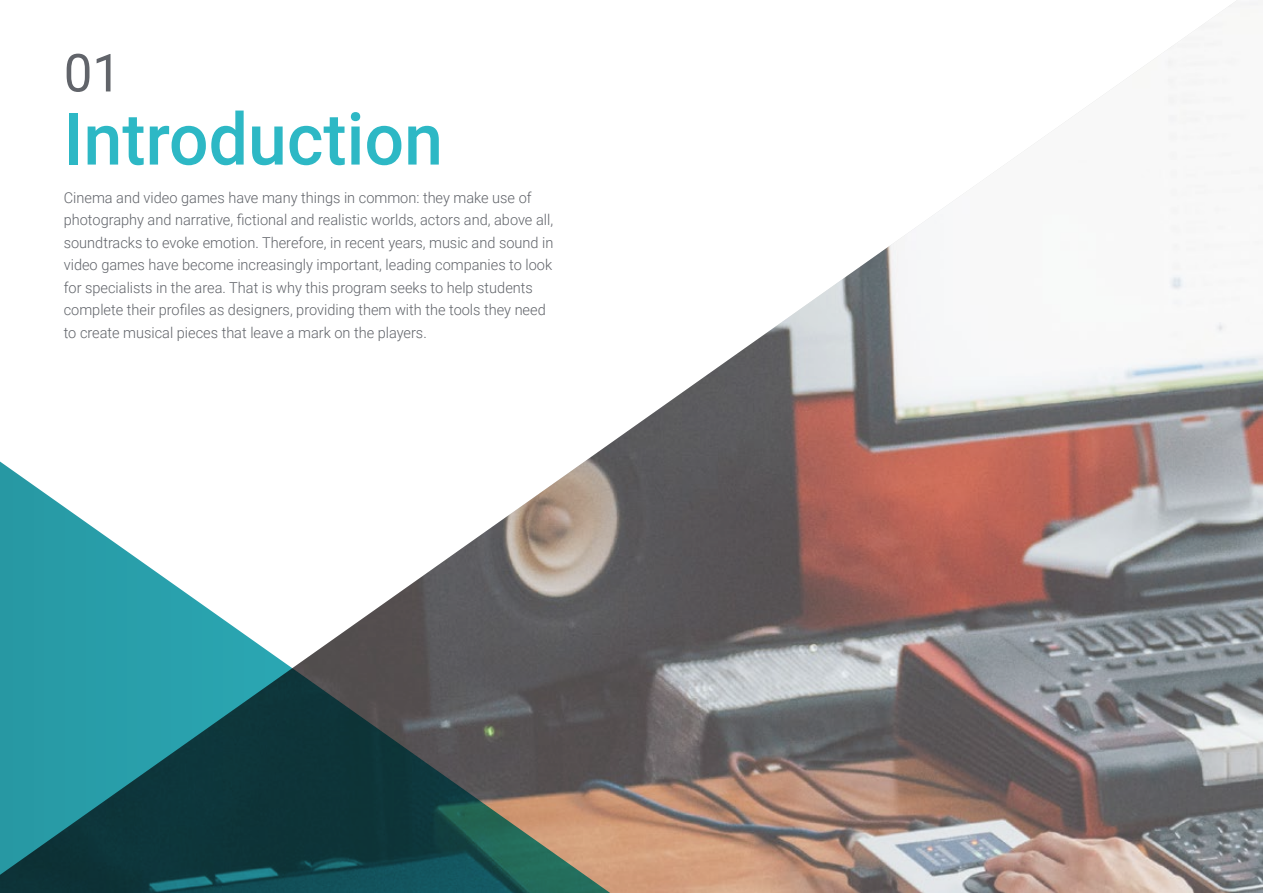
<style>
.page{position:relative;width:1263px;height:893px;background:#fff}
.page>*{position:absolute;margin:0;border:0;box-sizing:border-box;transform-origin:0 0}
.t1{font:500 72px "Roboto";color:#2db8c5}
.t2{font:52.5px "Roboto";color:#61646a}
.t3{font:300 15px/22.5px "Roboto";color:#61646a}
</style>
<div class="page">
<img style="left:606px;top:0;width:657px;height:893px">
<svg style="left:0;top:446px;width:640px;height:447px"></svg>
<h2 class="t2" style="left:64px;top:36px;width:59px">01</h2>
<h1 class="t1" style="left:64px;top:89px;width:381px">Introduction</h1>
<p class="t3" style="left:64px;top:185px;width:491px">Cinema and video games have many things in common: they make use of photography and narrative, fictional and realistic worlds, actors and, above all, soundtracks to evoke emotion. Therefore, in recent years, music and sound in video games have become increasingly important, leading companies to look for specialists in the area. That is why this program seeks to help students complete their profiles as designers, providing them with the tools they need to create musical pieces that leave a mark on the players.</p>
</div>
